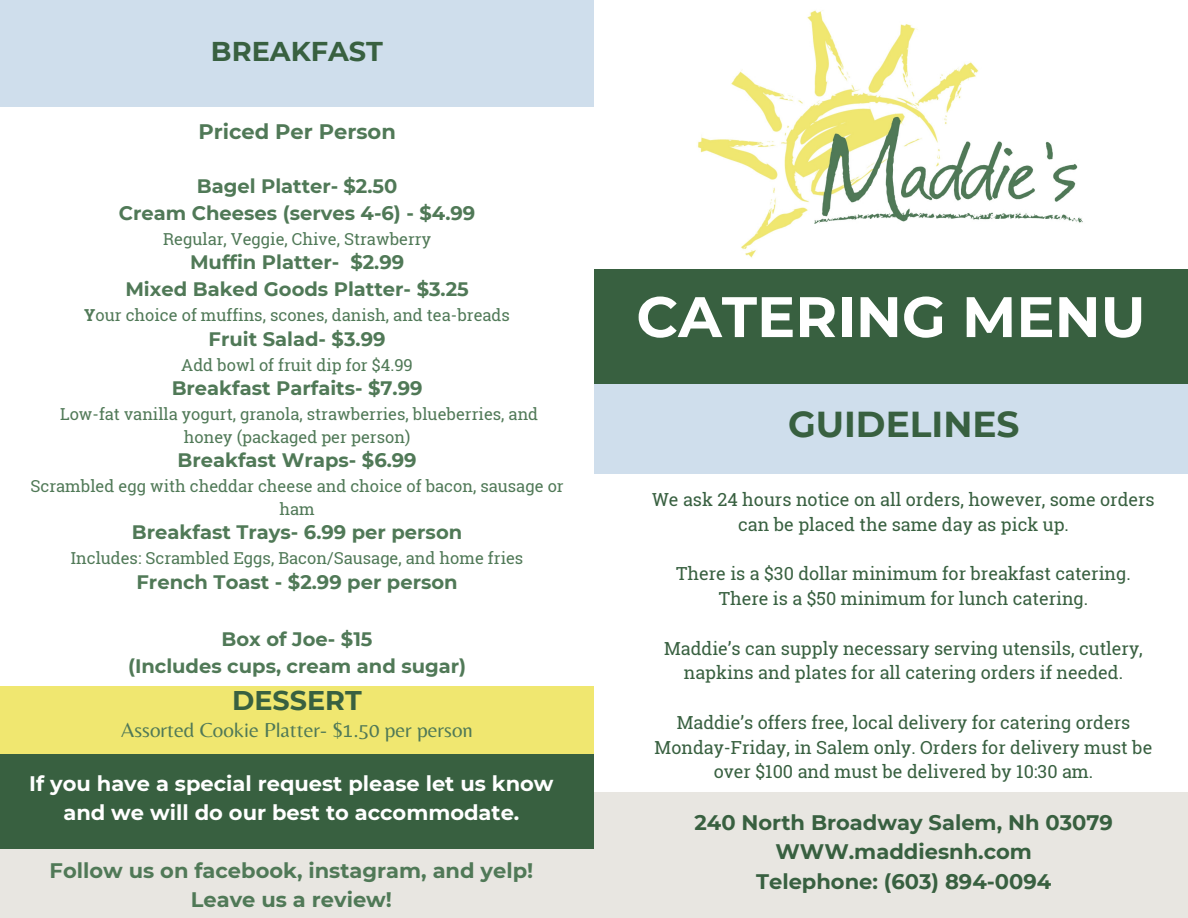
<style>
.page{position:relative;width:1188px;height:918px;background:#fff}
.page>*{position:absolute;margin:0;border:0;box-sizing:border-box;transform-origin:0 0}
.t1{font:700 57px "Montserrat";color:#fff}
.t2{font:700 36px "Montserrat";color:#386040}
.t3{font:700 27.15px "Montserrat";color:#386040}
.t4{font:700 27px "Montserrat";color:#386040}
.t5{font:700 21px/29.2px "Montserrat";color:#fff;text-align:center}
.t6{font:700 21px "Montserrat";color:#386040}
.t7{font:700 21px "Montserrat";color:#507957}
.t8{font:21px "Belleza";color:#507957}
.t9{font:700 19.5px "Montserrat";color:#507957}
.t10{font:18px/24.8px "Roboto Slab";color:#386040;text-align:center}
.t11{font:16.5px/22.5px "Roboto Slab";color:#507957;text-align:center}
.s1{font-weight:700}
</style>
<div class="page">
<img style="left:697px;top:10px;width:386px;height:248px">
<div style="left:594px;top:269px;width:594px;height:116px;background:#386040"></div>
<div style="left:594px;top:384px;width:594px;height:89px;background:#cfdeec"></div>
<div style="left:0;top:0;width:594px;height:106px;background:#cfdeec"></div>
<div style="left:0;top:686px;width:594px;height:80px;background:#f0e770"></div>
<div style="left:0;top:845px;width:594px;height:73px;background:#e8e6e1"></div>
<div style="left:0;top:754px;width:594px;height:94px;background:#386040"></div>
<div style="left:594px;top:792px;width:594px;height:126px;background:#e8e6e1"></div>
<p class="t3" style="left:211px;top:35px;width:174px">BREAKFAST</p>
<p class="t7" style="left:198px;top:119px;width:199px">Priced Per Person</p>
<p class="t9" style="left:197px;top:174px;width:202px">Bagel Platter- $2.50</p>
<p class="t9" style="left:119px;top:201px;width:358px">Cream Cheeses (serves 4-6) - $4.99</p>
<p class="t11" style="left:163px;top:227px;width:269px">Regular, Veggie, Chive, Strawberry</p>
<p class="t9" style="left:190px;top:251px;width:216px">Muffin Platter- $2.99</p>
<p class="t9" style="left:125px;top:278px;width:345px">Mixed Baked Goods Platter- $3.25</p>
<p class="t11" style="left:84px;top:304px;width:427px"><span class="s1">Y</span>our choice of muffins, scones, danish, and tea-breads</p>
<p class="t9" style="left:209px;top:327px;width:178px">Fruit Salad- $3.99</p>
<p class="t11" style="left:181px;top:353px;width:233px">Add bowl of fruit dip for $4.99</p>
<p class="t9" style="left:172px;top:377px;width:252px">Breakfast Parfaits- $7.99</p>
<p class="t11" style="left:60px;top:403px;width:480px">Low-fat vanilla yogurt, granola, strawberries, blueberries, and honey (packaged per person)</p>
<p class="t9" style="left:178px;top:449px;width:241px">Breakfast Wraps- $6.99</p>
<p class="t11" style="left:30px;top:475px;width:535px">Scrambled egg with cheddar cheese and choice of bacon, sausage or ham</p>
<p class="t9" style="left:132px;top:521px;width:332px">Breakfast Trays- 6.99 per person</p>
<p class="t11" style="left:71px;top:547px;width:454px">Includes: Scrambled Eggs, Bacon/Sausage, and home fries</p>
<p class="t9" style="left:137px;top:570px;width:323px">French Toast - $2.99 per person</p>
<p class="t9" style="left:222px;top:627px;width:152px">Box of Joe- $15</p>
<p class="t9" style="left:128px;top:654px;width:340px">(Includes cups, cream and sugar)</p>
<p class="t4" style="left:232px;top:684px;width:131px">DESSERT</p>
<p class="t8" style="left:121px;top:717px;width:353px">Assorted Cookie Platter- $1.50 per person</p>
<p class="t5" style="left:29px;top:769px;width:526px">If you have a special request please let us know and we will do our best to accommodate.</p>
<p class="t7" style="left:50px;top:858px;width:485px">Follow us on facebook, instagram, and yelp!</p>
<p class="t7" style="left:191px;top:887px;width:203px">Leave us a review!</p>
<p class="t1" style="left:636px;top:282px;width:511px">CATERING MENU</p>
<p class="t2" style="left:788px;top:403px;width:233px">GUIDELINES</p>
<p class="t10" style="left:652px;top:487px;width:504px">We ask 24 hours notice on all orders, however, some orders can be placed the same day as pick up.</p>
<p class="t10" style="left:676px;top:561px;width:456px">There is a $30 dollar minimum for breakfast catering.</p>
<p class="t10" style="left:719px;top:586px;width:371px">There is a $50 minimum for lunch catering.</p>
<p class="t10" style="left:664px;top:635px;width:480px">Maddie’s can supply necessary serving utensils, cutlery, napkins and plates for all catering orders if needed.</p>
<p class="t10" style="left:655px;top:709px;width:499px">Maddie’s offers free, local delivery for catering orders<br>Monday-Friday, in Salem only. Orders for delivery must be over $100 and must be delivered by 10:30 am.</p>
<p class="t6" style="left:694px;top:810px;width:420px">240 North Broadway Salem, Nh 03079</p>
<p class="t6" style="left:775px;top:839px;width:258px">WWW.maddiesnh.com</p>
<p class="t6" style="left:756px;top:868px;width:297px">Telephone: (603) 894-0094</p>
</div>
